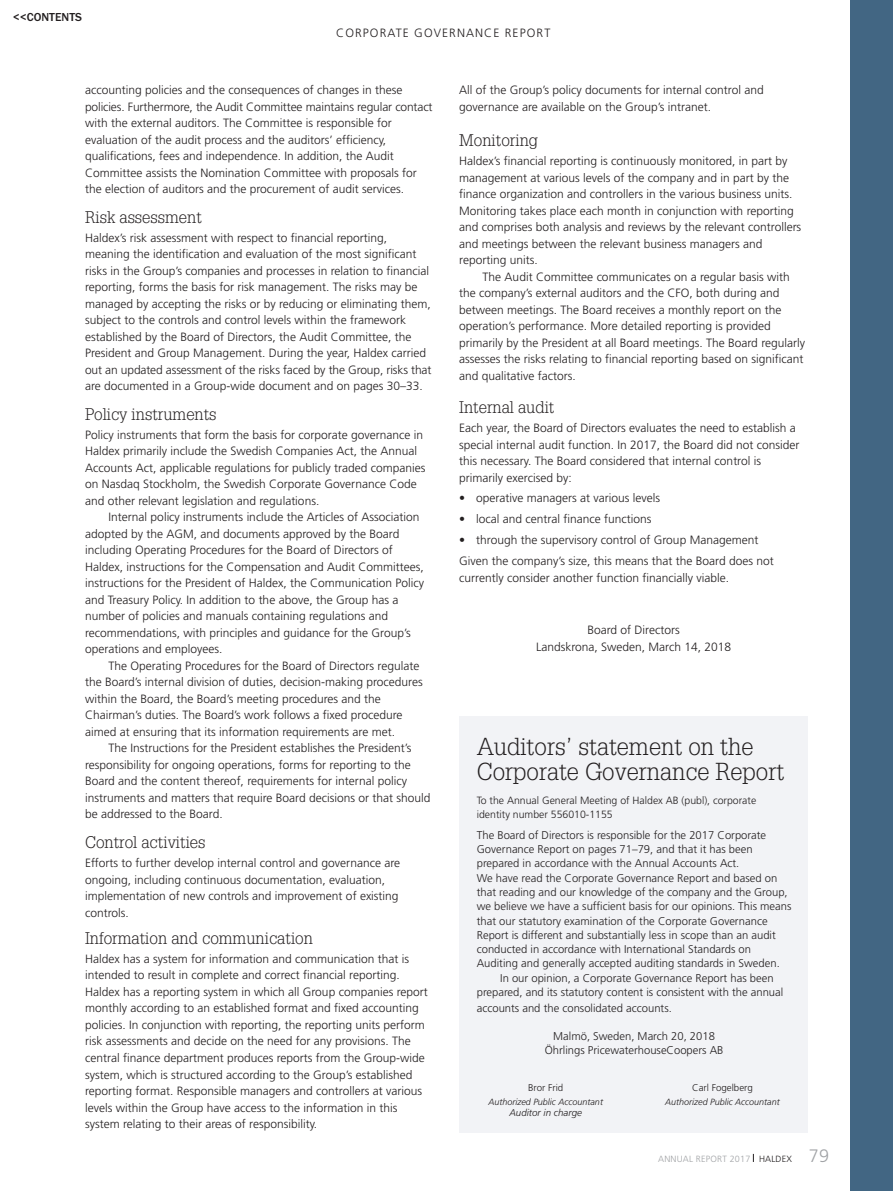
<style>
.page{position:relative;width:893px;height:1191px;background:#fff}
.page>*{position:absolute;margin:0;border:0;box-sizing:border-box;transform-origin:0 0}
.t1{font:300 24px/25.5px "Glypha LT Std";color:#231f20}
.t2{font:300 16.5px "Glypha LT Std";color:#231f20}
.t3{font:300 12px/16.5px "Frutiger LT";color:#231f20}
.t4{font:300 12px "Frutiger LT";letter-spacing:.09em;color:#231f20}
.t5{font:500 12px "ITC Franklin Gothic Std";color:#231f20}
.t6{font:300 11.25px/14.2px "Frutiger LT";color:#231f20;text-align:center}
.t7{font:300 10.5px/13.5px "Frutiger LT";color:#231f20}
.t8{font:300 9.75px "Frutiger LT";color:#231f20}
.t9{font:italic 300 9.75px "Frutiger LT Std";color:#231f20}
.t10{font:italic 300 9px "Frutiger LT Std";color:#231f20}
.t11{font:300 9px "Frutiger LT";letter-spacing:.02em;color:#a1a3a6}
.s1{color:#231f20}
.s2{font-size:18px}
</style>
<div class="page">
<div style="left:850px;top:0;width:43px;height:1191px;background:#426683"></div>
<div style="left:459px;top:715px;width:349px;height:417px;background:#f2f3f6"></div>
<p class="t5" style="left:13px;top:10px;width:71px">&lt;&lt;CONTENTS</p>
<p class="t4" style="left:336px;top:26px;width:216px">CORPORATE GOVERNANCE REPORT</p>
<p class="t3" style="left:85px;top:82px;width:349px">accounting policies and the consequences of changes in these policies. Furthermore, the Audit Committee maintains regular contact with the external auditors. The Committee is responsible for evaluation of the audit process and the auditors’ efficiency, qualifications, fees and independence. In addition, the Audit Committee assists the Nomination Committee with proposals for the election of auditors and the procurement of audit services.</p>
<h2 class="t2" style="left:85px;top:208px;width:118px">Risk assessment</h2>
<p class="t3" style="left:85px;top:229px;width:348px">Haldex’s risk assessment with respect to financial reporting, meaning the identification and evaluation of the most significant risks in the Group’s companies and processes in relation to financial reporting, forms the basis for risk management. The risks may be managed by accepting the risks or by reducing or eliminating them, subject to the controls and control levels within the framework established by the Board of Directors, the Audit Committee, the President and Group Management. During the year, Haldex carried out an updated assessment of the risks faced by the Group, risks that are documented in a Group-wide document and on pages 30–33.</p>
<h2 class="t2" style="left:85px;top:405px;width:133px">Policy instruments</h2>
<p class="t3" style="left:85px;top:426px;width:342px">Policy instruments that form the basis for corporate governance in Haldex primarily include the Swedish Companies Act, the Annual Accounts Act, applicable regulations for publicly traded companies on Nasdaq Stockholm, the Swedish Corporate Governance Code and other relevant legislation and regulations.</p>
<p class="t3" style="left:85px;top:509px;width:341px;text-indent:23px">Internal policy instruments include the Articles of Association adopted by the AGM, and documents approved by the Board including Operating Procedures for the Board of Directors of Haldex, instructions for the Compensation and Audit Committees, instructions for the President of Haldex, the Communication Policy and Treasury Policy. In addition to the above, the Group has a number of policies and manuals containing regulations and recommendations, with principles and guidance for the Group’s operations and employees.</p>
<p class="t3" style="left:85px;top:657px;width:339px;text-indent:23px">The Operating Procedures for the Board of Directors regulate the Board’s internal division of duties, decision-making procedures within the Board, the Board’s meeting procedures and the Chairman’s duties. The Board’s work follows a fixed procedure aimed at ensuring that its information requirements are met.</p>
<p class="t3" style="left:85px;top:740px;width:347px;text-indent:23px">The Instructions for the President establishes the President’s responsibility for ongoing operations, forms for reporting to the Board and the content thereof, requirements for internal policy instruments and matters that require Board decisions or that should be addressed to the Board.</p>
<h2 class="t2" style="left:85px;top:833px;width:122px">Control activities</h2>
<p class="t3" style="left:85px;top:854px;width:317px">Efforts to further develop internal control and governance are ongoing, including continuous documentation, evaluation, implementation of new controls and improvement of existing controls.</p>
<h2 class="t2" style="left:85px;top:929px;width:229px">Information and communication</h2>
<p class="t3" style="left:85px;top:950px;width:344px">Haldex has a system for information and communication that is intended to result in complete and correct financial reporting.<br>Haldex has a reporting system in which all Group companies report monthly according to an established format and fixed accounting policies. In conjunction with reporting, the reporting units perform risk assessments and decide on the need for any provisions. The central finance department produces reports from the Group-wide system, which is structured according to the Group’s established reporting format. Responsible managers and controllers at various levels within the Group have access to the information in this system relating to their areas of responsibility.</p>
<p class="t3" style="left:459px;top:82px;width:306px">All of the Group’s policy documents for internal control and governance are available on the Group’s intranet.</p>
<h2 class="t2" style="left:459px;top:131px;width:80px">Monitoring</h2>
<p class="t3" style="left:459px;top:153px;width:344px">Haldex’s financial reporting is continuously monitored, in part by management at various levels of the company and in part by the finance organization and controllers in the various business units.<br>Monitoring takes place each month in conjunction with reporting and comprises both analysis and reviews by the relevant controllers and meetings between the relevant business managers and reporting units.</p>
<p class="t3" style="left:459px;top:268px;width:347px;text-indent:23px">The Audit Committee communicates on a regular basis with the company’s external auditors and the CFO, both during and between meetings. The Board receives a monthly report on the operation’s performance. More detailed reporting is provided primarily by the President at all Board meetings. The Board regularly assesses the risks relating to financial reporting based on significant and qualitative factors.</p>
<h2 class="t2" style="left:459px;top:398px;width:97px">Internal audit</h2>
<p class="t3" style="left:459px;top:420px;width:342px">Each year, the Board of Directors evaluates the need to establish a special internal audit function. In 2017, the Board did not consider this necessary. The Board considered that internal control is primarily exercised by:</p>
<p class="t3" style="left:459px;top:490px;width:202px">• operative managers at various levels</p>
<p class="t3" style="left:459px;top:511px;width:194px">• local and central finance functions</p>
<p class="t3" style="left:459px;top:529px;width:316px;line-height:20.7px">• through the supervisory control of Group Management<br>Given the company’s size, this means that the Board does not</p>
<p class="t3" style="left:459px;top:569px;width:271px">currently consider another function financially viable.</p>
<p class="t3" style="left:536px;top:621px;width:196px;line-height:17.2px;text-align:center">Board of Directors<br>Landskrona, Sweden, March 14, 2018</p>
<h1 class="t1" style="left:477px;top:734px;width:309px">Auditors’ statement on the<br>Corporate Governance Report</h1>
<p class="t7" style="left:477px;top:794px;width:281px">To the Annual General Meeting of Haldex AB (publ), corporate identity number 556010-1155</p>
<p class="t6" style="left:477px;top:828px;width:291px">The Board of Directors is responsible for the 2017 Corporate</p>
<p class="t6" style="left:477px;top:842px;width:277px">Governance Report on pages 71–79, and that it has been</p>
<p class="t6" style="left:477px;top:856px;width:264px">prepared in accordance with the Annual Accounts Act.</p>
<p class="t6" style="left:477px;top:871px;width:302px">We have read the Corporate Governance Report and based on</p>
<p class="t6" style="left:477px;top:885px;width:312px">that reading and our knowledge of the company and the Group,</p>
<p class="t6" style="left:477px;top:899px;width:316px">we believe we have a sufficient basis for our opinions. This means</p>
<p class="t6" style="left:477px;top:913px;width:292px">that our statutory examination of the Corporate Governance</p>
<p class="t6" style="left:477px;top:928px;width:301px">Report is different and substantially less in scope than an audit</p>
<p class="t6" style="left:477px;top:942px;width:276px">conducted in accordance with International Standards on</p>
<p class="t6" style="left:477px;top:956px;width:304px">Auditing and generally accepted auditing standards in Sweden.</p>
<p class="t6" style="left:500px;top:970px;width:275px">In our opinion, a Corporate Governance Report has been</p>
<p class="t6" style="left:477px;top:985px;width:308px">prepared, and its statutory content is consistent with the annual</p>
<p class="t6" style="left:477px;top:1001px;width:197px">accounts and the consolidated accounts.</p>
<p class="t6" style="left:545px;top:1029px;width:180px">Malmö, Sweden, March 20, 2018<br>Öhrlings PricewaterhouseCoopers AB</p>
<p class="t8" style="left:528px;top:1082px;width:37px">Bror Frid</p>
<p class="t10" style="left:488px;top:1096px;width:116px">Authorized Public Accountant</p>
<p class="t9" style="left:509px;top:1106px;width:74px">Auditor in charge</p>
<p class="t8" style="left:692px;top:1082px;width:62px">Carl Fogelberg</p>
<p class="t10" style="left:665px;top:1096px;width:116px">Authorized Public Accountant</p>
<p class="t11" style="left:658px;top:1153px;width:173px">ANNUAL REPORT 2017 <span class="s1">HALDEX</span> <span class="s2">79</span></p>
</div>
